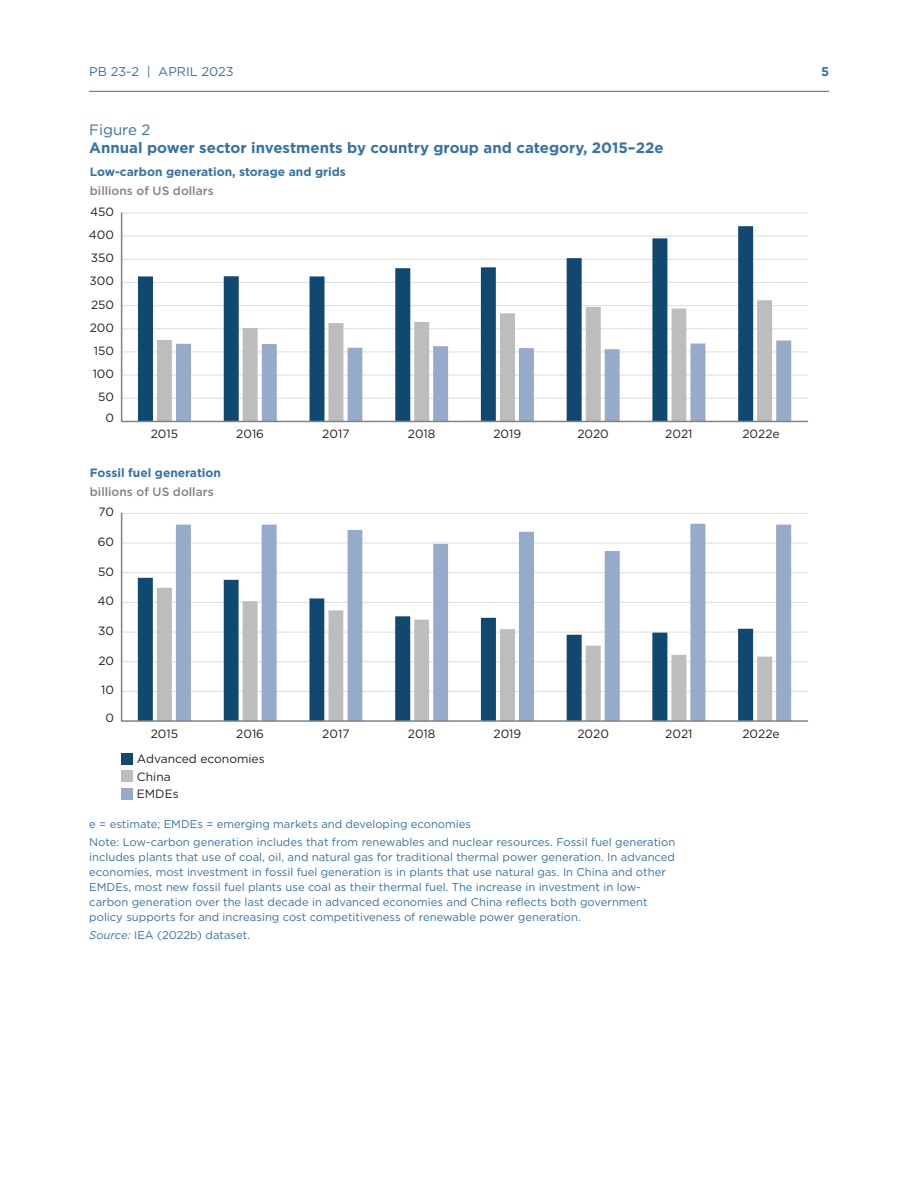
<style>
.page{position:relative;width:918px;height:1188px;background:#fff}
.page>*{position:absolute;margin:0;border:0;box-sizing:border-box;transform-origin:0 0}
.Figure_Table_Sub-h{font:700 15px "Gotham";color:#3672a3}
.Figure_Table_Headi{font:15px "Gotham";color:#3672a3}
.t1{font:12.75px "Gotham";color:#3672a3}
.t2{font:700 12.75px "Gotham";color:#3672a3}
.t3{font:12px "Gotham";color:#231f20}
.t4{font:700 12px "Gotham";color:#3672a3}
.t5{font:500 12px "Gotham";color:#808285}
.Figure_Table_Sourc{font:11.25px/15px "Gotham";color:#3672a3}
.s1{font-style:italic}
</style>
<div class="page">
<hr style="left:89px;top:91px;width:740px;height:1px;background:#3672a3">
<svg style="left:120px;top:212px;width:689px;height:211px"></svg>
<div style="left:121px;top:771px;width:11px;height:11px;background:#bebdbd"></div>
<div style="left:121px;top:753px;width:11px;height:12px;background:#11486f"></div>
<div style="left:121px;top:788px;width:11px;height:12px;background:#96aaca"></div>
<svg style="left:120px;top:512px;width:689px;height:210px"></svg>
<p class="t1" style="left:89px;top:64px;width:146px">PB 23-2 | APRIL 2023</p>
<p class="t2" style="left:821px;top:63px;width:10px">5</p>
<p class="Figure_Table_Headi" style="left:89px;top:120px;width:63px">Figure 2</p>
<p class="Figure_Table_Sub-h" style="left:89px;top:137px;width:576px">Annual power sector investments by country group and category, 2015–22e</p>
<p class="t4" style="left:90px;top:164px;width:258px">Low-carbon generation, storage and grids</p>
<p class="t5" style="left:90px;top:183px;width:125px">billions of US dollars</p>
<p class="t3" style="left:90px;top:204px;width:25px">450</p>
<p class="t3" style="left:89px;top:227px;width:27px">400</p>
<p class="t3" style="left:91px;top:250px;width:25px">350</p>
<p class="t3" style="left:90px;top:274px;width:26px">300</p>
<p class="t3" style="left:91px;top:297px;width:25px">250</p>
<p class="t3" style="left:90px;top:320px;width:26px">200</p>
<p class="t3" style="left:94px;top:343px;width:22px">150</p>
<p class="t3" style="left:93px;top:366px;width:23px">100</p>
<p class="t3" style="left:98px;top:389px;width:17px">50</p>
<p class="t3" style="left:106px;top:410px;width:10px">0</p>
<p class="t3" style="left:151px;top:426px;width:29px">2015</p>
<p class="t3" style="left:236px;top:426px;width:29px">2016</p>
<p class="t3" style="left:322px;top:426px;width:29px">2017</p>
<p class="t3" style="left:408px;top:426px;width:29px">2018</p>
<p class="t3" style="left:493px;top:426px;width:29px">2019</p>
<p class="t3" style="left:577px;top:426px;width:33px">2020</p>
<p class="t3" style="left:665px;top:426px;width:29px">2021</p>
<p class="t3" style="left:742px;top:426px;width:39px">2022e</p>
<p class="t4" style="left:90px;top:464px;width:133px">Fossil fuel generation</p>
<p class="t5" style="left:90px;top:484px;width:125px">billions of US dollars</p>
<p class="t3" style="left:98px;top:504px;width:17px">70</p>
<p class="t3" style="left:98px;top:534px;width:18px">60</p>
<p class="t3" style="left:98px;top:564px;width:17px">50</p>
<p class="t3" style="left:97px;top:593px;width:18px">40</p>
<p class="t3" style="left:98px;top:623px;width:17px">30</p>
<p class="t3" style="left:98px;top:653px;width:17px">20</p>
<p class="t3" style="left:101px;top:683px;width:14px">10</p>
<p class="t3" style="left:106px;top:710px;width:10px">0</p>
<p class="t3" style="left:151px;top:726px;width:29px">2015</p>
<p class="t3" style="left:236px;top:726px;width:29px">2016</p>
<p class="t3" style="left:322px;top:726px;width:29px">2017</p>
<p class="t3" style="left:408px;top:726px;width:29px">2018</p>
<p class="t3" style="left:494px;top:726px;width:29px">2019</p>
<p class="t3" style="left:577px;top:726px;width:33px">2020</p>
<p class="t3" style="left:665px;top:726px;width:29px">2021</p>
<p class="t3" style="left:742px;top:726px;width:39px">2022e</p>
<p class="t3" style="left:137px;top:751px;width:129px">Advanced economies</p>
<p class="t3" style="left:137px;top:769px;width:35px">China</p>
<p class="t3" style="left:137px;top:786px;width:43px">EMDEs</p>
<p class="Figure_Table_Sourc" style="left:89px;top:816px;width:383px">e = estimate; EMDEs = emerging markets and developing economies</p>
<p class="Figure_Table_Sourc" style="left:89px;top:834px;width:588px">Note: Low-carbon generation includes that from renewables and nuclear resources. Fossil fuel generation includes plants that use of coal, oil, and natural gas for traditional thermal power generation. In advanced economies, most investment in fossil fuel generation is in plants that use natural gas. In China and other EMDEs, most new fossil fuel plants use coal as their thermal fuel. The increase in investment in low&shy;carbon generation over the last decade in advanced economies and China reflects both government policy supports for and increasing cost competitiveness of renewable power generation.</p>
<p class="Figure_Table_Sourc" style="left:89px;top:927px;width:162px"><span class="s1">Source:</span> IEA (2022b) dataset.</p>
</div>
